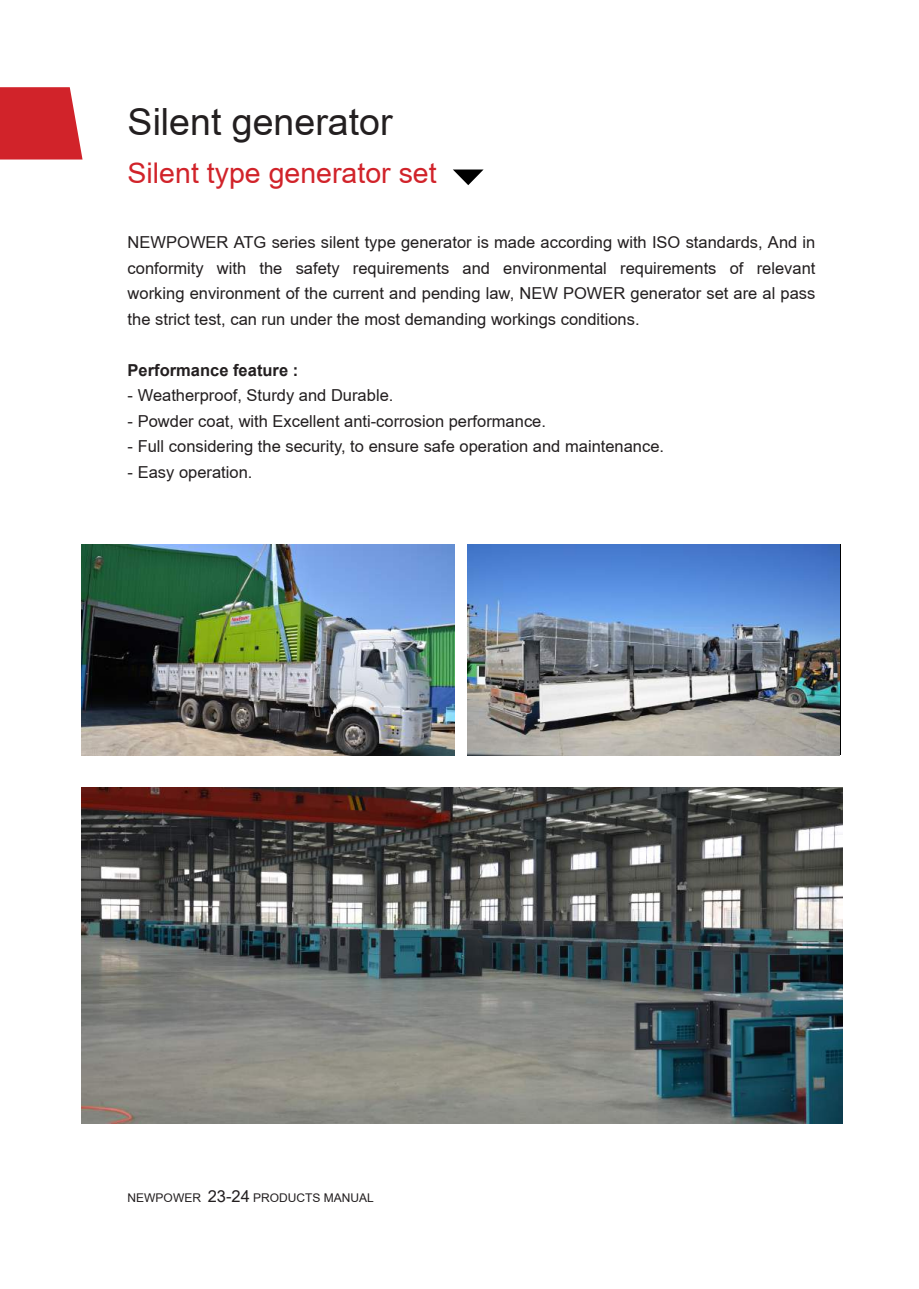
<style>
.page{position:relative;width:919px;height:1289px;background:#fff}
.page>*{position:absolute;margin:0;border:0;box-sizing:border-box;transform-origin:0 0}
.t1{font:37.5px "Arial";color:#231f20}
.t2{font:28.5px "Arial";color:#d1232a}
.t3{font:16.5px/25.5px "Arial";color:#231f20;text-align:justify}
.t4{font:700 16.5px "Arial";color:#231f20}
.t5{font:12px "Arial";color:#231f20}
.s1{font-size:16.5px}
</style>
<div class="page">
<svg style="left:0;top:87px;width:82px;height:72px;background:#d43339"></svg>
<svg style="left:453px;top:169px;width:30px;height:16px"></svg>
<img style="left:81px;top:544px;width:373px;height:211px">
<img style="left:81px;top:787px;width:761px;height:336px">
<img style="left:468px;top:544px;width:371px;height:211px">
<h1 class="t1" style="left:128px;top:96px;width:266px">Silent generator</h1>
<h2 class="t2" style="left:128px;top:153px;width:310px">Silent type generator set</h2>
<p class="t3" style="left:128px;top:229px;width:689px">NEWPOWER ATG series silent type generator is made according with ISO standards, And in conformity with the safety requirements and environmental requirements of relevant working environment of the current and pending law, NEW POWER generator set are al pass the strict test, can run under the most demanding workings conditions.</p>
<p class="t4" style="left:128px;top:359px;width:172px">Performance feature :</p>
<p class="t3" style="left:128px;top:382px;width:267px">- Weatherproof, Sturdy and Durable.</p>
<p class="t3" style="left:128px;top:408px;width:420px">- Powder coat, with Excellent anti-corrosion performance.</p>
<p class="t3" style="left:128px;top:433px;width:538px">- Full considering the security, to ensure safe operation and maintenance.</p>
<p class="t3" style="left:128px;top:459px;width:126px">- Easy operation.</p>
<p class="t5" style="left:128px;top:1189px;width:248px">NEWPOWER <span class="s1">23-24</span> PRODUCTS MANUAL</p>
</div>
